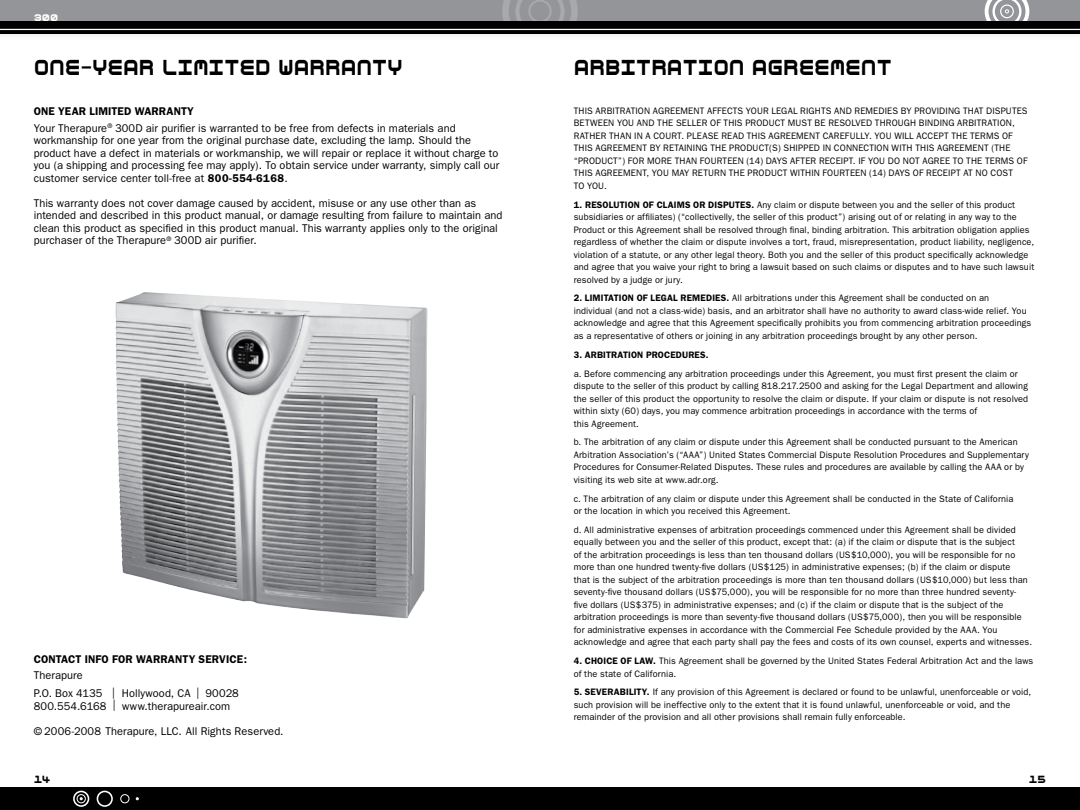
<style>
.page{position:relative;width:1080px;height:810px;background:#fff}
.page>*{position:absolute;margin:0;border:0;box-sizing:border-box;transform-origin:0 0}
.t1{font:33.75px "Aspirin Overdose";letter-spacing:-.01em;color:#000;scale:.85 1}
.t2{font:16.25px "Aspirin Overdose";color:#000}
.t3{font:15px "Aspirin Overdose";color:#fff}
.t4{font:11.25px/12.5px "Franklin Gothic";letter-spacing:.005em;color:#000}
.t5{font:600 11.25px "Franklin Gothic";letter-spacing:.01em;color:#000}
.t6{font:9.38px/12.5px "Franklin Gothic";letter-spacing:.015em;color:#000}
.t7{font:600 9.38px "Franklin Gothic";letter-spacing:.015em;color:#000}
.s1{font-weight:600}
</style>
<div class="page">
<div style="left:0;top:0;width:540px;height:22px;background:#939598"></div>
<div style="left:0;top:787px;width:540px;height:23px;background:#000"></div>
<div style="left:73px;top:791px;width:16px;height:16px;border:2px solid #fff;border-radius:50%"></div>
<div style="left:77px;top:794px;width:9px;height:9px;border:1px solid #fff;border-radius:50%"></div>
<div style="left:97px;top:791px;width:16px;height:16px;border:2px solid #fff;border-radius:50%"></div>
<div style="left:120px;top:794px;width:9px;height:9px;border:1px solid #fff;border-radius:50%"></div>
<div style="left:0;top:21px;width:540px;height:13px;background:#000"></div>
<div style="left:0;top:28px;width:540px;height:16px;background:#000;opacity:.25"></div>
<hr style="left:0;top:29px;width:540px;height:1px;background:#fff">
<div style="left:540px;top:0;width:540px;height:22px;background:#939598"></div>
<div style="left:540px;top:787px;width:540px;height:23px;background:#000"></div>
<svg style="left:985px;top:0;width:44px;height:21px"></svg>
<svg style="left:502px;top:0;width:76px;height:44px"></svg>
<div style="left:540px;top:21px;width:540px;height:13px;background:#000"></div>
<div style="left:540px;top:28px;width:540px;height:16px;background:#000;opacity:.25"></div>
<hr style="left:540px;top:29px;width:540px;height:1px;background:#fff">
<img style="left:116px;top:292px;width:312px;height:326px">
<h3 class="t3" style="left:34px;top:11px;width:26px">300</h3>
<h1 class="t1" style="left:34px;top:54px;width:436px">one-year limited warranty</h1>
<p class="t4" style="left:34px;top:103px;width:423px;line-height:16.5px"><span class="s1">ON E YEAR LIMITED WARRANTY<br></span>Your Therapure<sup>®</sup> 300D air purifier is warranted to be free from defects in materials and</p>
<p class="t4" style="left:34px;top:134px;width:467px">workmanship for one year from the original purchase date, excluding the lamp. Should the product have a defect in materials or workmanship, we will repair or replace it without charge to you (a shipping and processing fee may apply). To obtain service under warranty, simply call our customer service center toll-free at <span class="s1">800-554-6168</span>.</p>
<p class="t4" style="left:34px;top:197px;width:470px">This warranty does not cover damage caused by accident, misuse or any use other than as intended and described in this product manual, or damage resulting from failure to maintain and clean this product as specified in this product manual. This warranty applies only to the original purchaser of the Therapure<sup>®</sup> 300D air purifier.</p>
<p class="t5" style="left:34px;top:652px;width:179px">CONTACT INFO FOR WARRANTY SERVICE</p>
<p class="t5" style="left:244px;top:652px;width:5px">:</p>
<p class="t4" style="left:34px;top:666px;width:207px;line-height:18.1px">Therapure<br>P.O. Box 4135 | Hollywood, CA | 90028</p>
<p class="t4" style="left:34px;top:700px;width:198px">800.554.6168 | www.therapureair.com</p>
<p class="t4" style="left:34px;top:725px;width:251px">© 2006-2008 Therapure, LLC. All Rights Reserved.</p>
<h2 class="t2" style="left:34px;top:773px;width:18px">14</h2>
<h1 class="t1" style="left:574px;top:54px;width:376px">arbitration agreement</h1>
<p class="t6" style="left:574px;top:105px;width:455px">THIS ARBITRATION AGREEMENT AFFECTS YOUR LEGAL RIGHTS AND REMEDIES BY PROVIDING THAT DISPUTES<br>BETWEEN YOU AND the</p>
<p class="t6" style="left:574px;top:117px;width:455px;text-indent:214px">MUST BE RESOLVED THROUGH BINDING ARBITRATION, RATHER THAN IN A COURT. PLEASE READ THIS AGREEMENT CAREFULLY. YOU WILL ACCEPT THE TERMS OF THIS AGREEMENT BY RETAINING THE PRODUCT(S) SHIPPED IN CONNECTION WITH THIS AGREEMENT (THE “PRODUCT”) FOR MORE THAN FOURTEEN (14) DAYS AFTER RECEIPT. IF YOU DO NOT AGREE TO THE TERMS OF THIS AGREEMENT, YOU MAY RETURN THE PRODUCT WITHIN FOURTEEN (14) DAYS OF RECEIPT AT NO COST<br>TO YOU.</p>
<p class="t7" style="left:574px;top:199px;width:36px">1. RESOLU</p>
<p class="t6" style="left:676px;top:117px;width:7px">seller</p>
<p class="t6" style="left:710px;top:117px;width:19px">of this</p>
<p class="t6" style="left:745px;top:117px;width:7px">product</p>
<p class="t6" style="left:574px;top:198px;width:462px;text-indent:46px"><span class="s1">TION OF CLAIMS OR DISPUTES.</span> Any claim or dispute between you and the seller of this product subsidiaries or affiliates) (“collectivelly, the seller of this product”) arising out of or relating in any way to the Product or this Agreement shall be resolved through final, binding arbitration. This arbitration obligation applies regardless of whether the claim or dispute involves a tort, fraud, misrepresentation, product liability, negligence, violation of a statute, or any other legal theory. Both you and the seller of this product specifically acknowledge and agree that you waive your right to bring a lawsuit based on such claims or disputes and to have such lawsuit resolved by a judge or jury.</p>
<p class="t6" style="left:574px;top:292px;width:459px"><span class="s1">2. LIMITATION OF LEGAL REMEDIES.</span> All arbitrations under this Agreement shall be conducted on an<br>individual (and not a class-wide) basis, and an arbitrator shall have no authority to award class-wide relief. You acknowledge and agree that this Agreement specifically prohibits you from commencing arbitration proceedings as a representative of others or joining in any arbitration proceedings brought by any other person.</p>
<p class="t7" style="left:574px;top:349px;width:136px">3. ARBITRATION PROCEDURES.</p>
<p class="t6" style="left:574px;top:367px;width:456px">a. Before commencing any arbitration proceedings under this Agreement, you must first present the claim or dispute to the seller of this product by calling 818.217.2500 and asking for the Legal Department and allowing the seller of this product the opportunity to resolve the claim or dispute. If your claim or dispute is not resolved within sixty (60) days, you may commence arbitration proceedings in accordance with the terms of<br>this Agreement.</p>
<p class="t6" style="left:574px;top:436px;width:457px">b. The arbitration of any claim or dispute under this Agreement shall be conducted pursuant to the American Arbitration Association’s (“AAA”) United States Commercial Dispute Resolution Procedures and Supplementary Procedures for Consumer-Related Disputes. These rules and procedures are available by calling the AAA or by visiting its web site at www.adr.org.</p>
<p class="t6" style="left:574px;top:492px;width:441px">c. The arbitration of any claim or dispute under this Agreement shall be conducted in the State of California or the location in which you received this Agreement.</p>
<p class="t6" style="left:574px;top:524px;width:460px">d. All administrative expenses of arbitration proceedings commenced under this Agreement shall be divided equally between you and the seller of this product, except that: (a) if the claim or dispute that is the subject<br>of the arbitration proceedings is less than ten thousand dollars (US$10,000), you will be responsible for no more than one hundred twenty-five dollars (US$125) in administrative expenses; (b) if the claim or dispute<br>that is the subject of the arbitration proceedings is more than ten thousand dollars (US$10,000) but less than seventy-five thousand dollars (US$75,000), you will be responsible for no more than three hundred seventy&shy;five dollars (US$375) in administrative expenses; and (c) if the claim or dispute that is the subject of the arbitration proceedings is more than seventy-five thousand dollars (US$75,000), then you will be responsible for administrative expenses in accordance with the Commercial Fee Schedule provided by the AAA. You acknowledge and agree that each party shall pay the fees and costs of its own counsel, experts and witnesses.</p>
<p class="t6" style="left:574px;top:655px;width:461px"><span class="s1">4. CHOICE OF LAW.</span> This Agreement shall be governed by the United States Federal Arbitration Act and the laws of the state of California.</p>
<p class="t6" style="left:574px;top:686px;width:459px"><span class="s1">5. SEVERABILITY.</span> If any provision of this Agreement is declared or found to be unlawful, unenforceable or void, such provision will be ineffective only to the extent that it is found unlawful, unenforceable or void, and the remainder of the provision and all other provisions shall remain fully enforceable.</p>
<h2 class="t2" style="left:1029px;top:773px;width:19px">15</h2>
</div>
